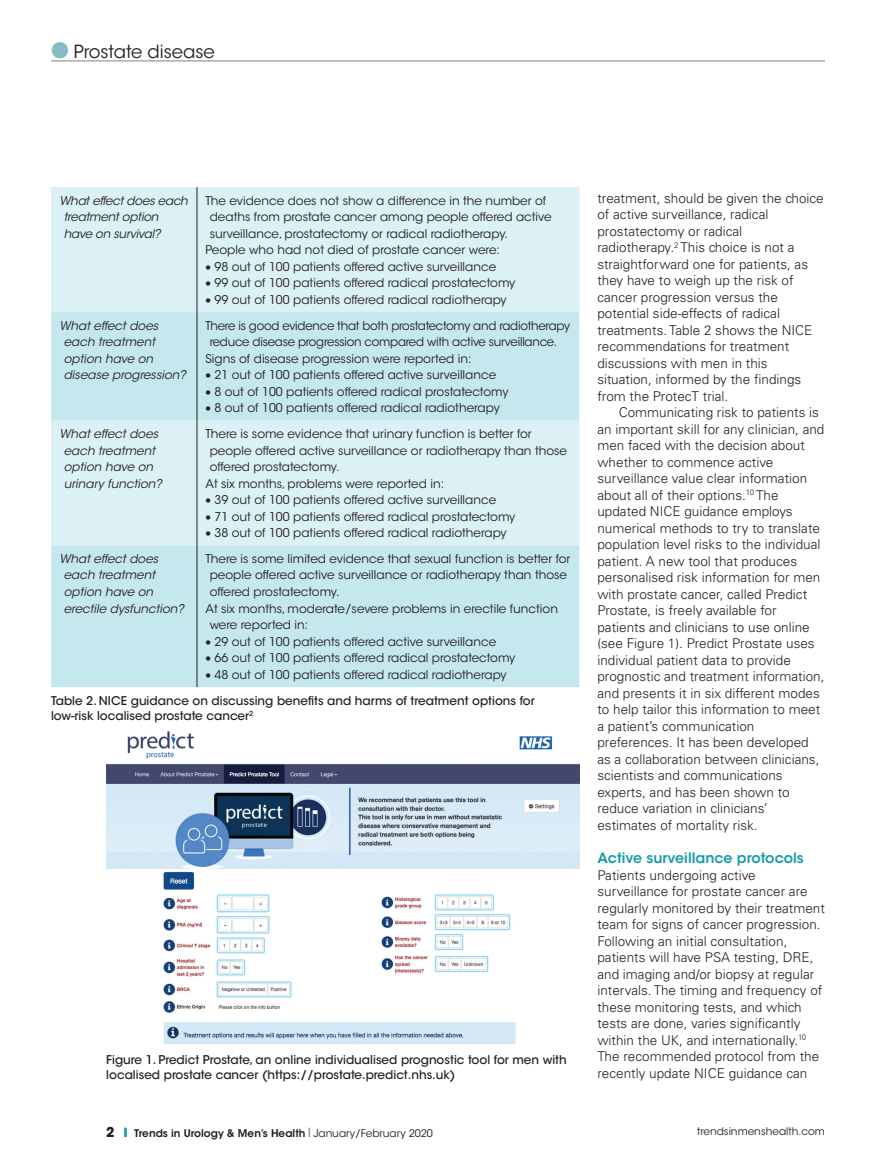
<style>
.page{position:relative;width:893px;height:1170px;background:#fff}
.page>*{position:absolute;margin:0;border:0;box-sizing:border-box;transform-origin:0 0}
.t1{font:18px "ITC Avant Garde Std";color:#231f20}
.Heads_in_text_1{font:600 14.25px "ITC Avant Garde Std";color:#199daa}
.Body_copy{font:300 13.5px/16.5px "Univers LT Std";color:#231f20}
.Table_copy{font:12px/16.5px "ITC Avant Garde Std";color:#231f20}
.Picture_caption{font:500 12px/15px "ITC Avant Garde Std";color:#231f20}
.Table_copy-2{font:italic 12px/16.5px "ITC Avant Garde Std";color:#231f20}
.Table_copy-3{font:12px/16.5px "ITC Avant Garde Std";letter-spacing:-.02em;color:#231f20}
.Table_copy-4{font:italic 12px/16.5px "ITC Avant Garde Std";letter-spacing:-.02em;color:#231f20}
.t2{font:600 10.5px "ITC Avant Garde Std";color:#231f20}
.t3{font:10.5px "ITC Avant Garde Std";color:#231f20}
.s1{color:#83bcc5}
.s2{font-weight:700;font-size:13.5px}
.s3{color:#199daa}
.s4{color:#6c6d70}
.s5{font-weight:400}
</style>
<div class="page">
<hr style="left:51px;top:61px;width:774px;height:1px;background:#808285">
<div style="left:51px;top:187px;width:528px;height:125px;background:#dcf1f5"></div>
<svg style="left:51px;top:312px;width:528px;height:375px;background:#cceaf0"></svg>
<hr style="left:197px;top:187px;width:1px;height:125px;background:#231f20">
<hr style="left:197px;top:312px;width:1px;height:108px;background:#231f20">
<hr style="left:197px;top:420px;width:1px;height:125px;background:#231f20">
<hr style="left:197px;top:545px;width:1px;height:142px;background:#231f20">
<img style="left:106px;top:731px;width:473px;height:314px">
<h1 class="t1" style="left:51px;top:41px;width:165px"><span class="s1">●</span> Prostate disease</h1>
<p class="Table_copy-4" style="left:64px;top:192px;width:126px;text-indent:-4px">What effect does each treatment option have on survival?</p>
<p class="Table_copy" style="left:210px;top:192px;width:343px;text-indent:-4px">The evidence does not show a difference in the number of deaths from prostate cancer among people offered active surveillance, prostatectomy or radical radiotherapy.</p>
<p class="Table_copy" style="left:205px;top:242px;width:296px">People who had not died of prostate cancer were:</p>
<p class="Table_copy" style="left:205px;top:258px;width:292px">• 98 out of 100 patients offered active surveillance</p>
<p class="Table_copy" style="left:205px;top:275px;width:311px">• 99 out of 100 patients offered radical prostatectomy</p>
<p class="Table_copy" style="left:205px;top:291px;width:303px">• 99 out of 100 patients offered radical radiotherapy</p>
<p class="Table_copy-2" style="left:64px;top:317px;width:124px;text-indent:-4px">What effect does each treatment option have on disease progression?</p>
<p class="Table_copy-3" style="left:210px;top:317px;width:362px;text-indent:-4px">There is good evidence that both prostatectomy and radiotherapy reduce disease progression compared with active surveillance.</p>
<p class="Table_copy" style="left:205px;top:350px;width:268px">Signs of disease progression were reported in:</p>
<p class="Table_copy" style="left:205px;top:366px;width:292px">• 21 out of 100 patients offered active surveillance</p>
<p class="Table_copy" style="left:205px;top:383px;width:304px">• 8 out of 100 patients offered radical prostatectomy</p>
<p class="Table_copy" style="left:205px;top:399px;width:296px">• 8 out of 100 patients offered radical radiotherapy</p>
<p class="Table_copy-2" style="left:60px;top:425px;width:104px;text-align:center">What effect does each treatment option have on urinary function?</p>
<p class="Table_copy" style="left:210px;top:425px;width:359px;text-indent:-4px">There is some evidence that urinary function is better for people offered active surveillance or radiotherapy than those offered prostatectomy.</p>
<p class="Table_copy" style="left:205px;top:475px;width:240px">At six months, problems were reported in:</p>
<p class="Table_copy" style="left:205px;top:491px;width:292px">• 39 out of 100 patients offered active surveillance</p>
<p class="Table_copy" style="left:205px;top:508px;width:311px">• 71 out of 100 patients offered radical prostatectomy</p>
<p class="Table_copy" style="left:205px;top:524px;width:303px">• 38 out of 100 patients offered radical radiotherapy</p>
<p class="Table_copy-2" style="left:64px;top:550px;width:122px;text-indent:-4px">What effect does each treatment option have on erectile dysfunction?</p>
<p class="Table_copy" style="left:210px;top:550px;width:362px;text-indent:-4px">There is some limited evidence that sexual function is better for people offered active surveillance or radiotherapy than those offered prostatectomy.</p>
<p class="Table_copy" style="left:210px;top:600px;width:350px;text-indent:-4px">At six months, moderate/severe problems in erectile function were reported in:</p>
<p class="Table_copy" style="left:205px;top:633px;width:292px">• 29 out of 100 patients offered active surveillance</p>
<p class="Table_copy" style="left:205px;top:649px;width:311px">• 66 out of 100 patients offered radical prostatectomy</p>
<p class="Table_copy" style="left:205px;top:666px;width:303px">• 48 out of 100 patients offered radical radiotherapy</p>
<p class="Picture_caption" style="left:51px;top:693px;width:485px">Table 2. NICE guidance on discussing benefits and harms of treatment options for low-risk localised prostate cancer<sup>2</sup></p>
<p class="Picture_caption" style="left:106px;top:1051px;width:462px">Figure 1. Predict Prostate, an online individualised prognostic tool for men with localised prostate cancer (https://prostate.predict.nhs.uk)</p>
<p class="Body_copy" style="left:597px;top:189px;width:228px">treatment, should be given the choice of active surveillance, radical prostatectomy or radical radiotherapy.<sup>2</sup> This choice is not a straightforward one for patients, as they have to weigh up the risk of cancer progression versus the potential side-effects of radical treatments. Table 2 shows the NICE recommendations for treatment discussions with men in this situation, informed by the findings from the ProtecT trial.</p>
<p class="Body_copy" style="left:597px;top:404px;width:229px;text-indent:21px">Communicating risk to patients is an important skill for any clinician, and men faced with the decision about whether to commence active surveillance value clear information about all of their options.<sup>10</sup> The updated NICE guidance employs numerical methods to try to translate population level risks to the individual patient. A new tool that produces personalised risk information for men with prostate cancer, called Predict Prostate, is freely available for patients and clinicians to use online (see Figure 1). Predict Prostate uses individual patient data to provide prognostic and treatment information, and presents it in six different modes to help tailor this information to meet a patient’s communication preferences. It has been developed as a collaboration between clinicians, scientists and communications experts, and has been shown to reduce variation in clinicians’ estimates of mortality risk.</p>
<p class="Heads_in_text_1" style="left:597px;top:848px;width:208px">Active surveillance protocols</p>
<p class="Body_copy" style="left:597px;top:866px;width:229px">Patients undergoing active surveillance for prostate cancer are regularly monitored by their treatment team for signs of cancer progression.<br>Following an initial consultation, patients will have PSA testing, DRE, and imaging and/or biopsy at regular intervals. The timing and frequency of these monitoring tests, and which tests are done, varies significantly within the UK, and internationally.<sup>10<br></sup>The recommended protocol from the recently update NICE guidance can</p>
<p class="t2" style="left:106px;top:1126px;width:328px"><span class="s2">2</span> <span class="s3">❙</span> Trends in Urology &amp; Men’s Health <span class="s4">❘</span> <span class="s5">January/February 2020</span></p>
<p class="t3" style="left:697px;top:1124px;width:129px">trendsinmenshealth.com</p>
</div>
